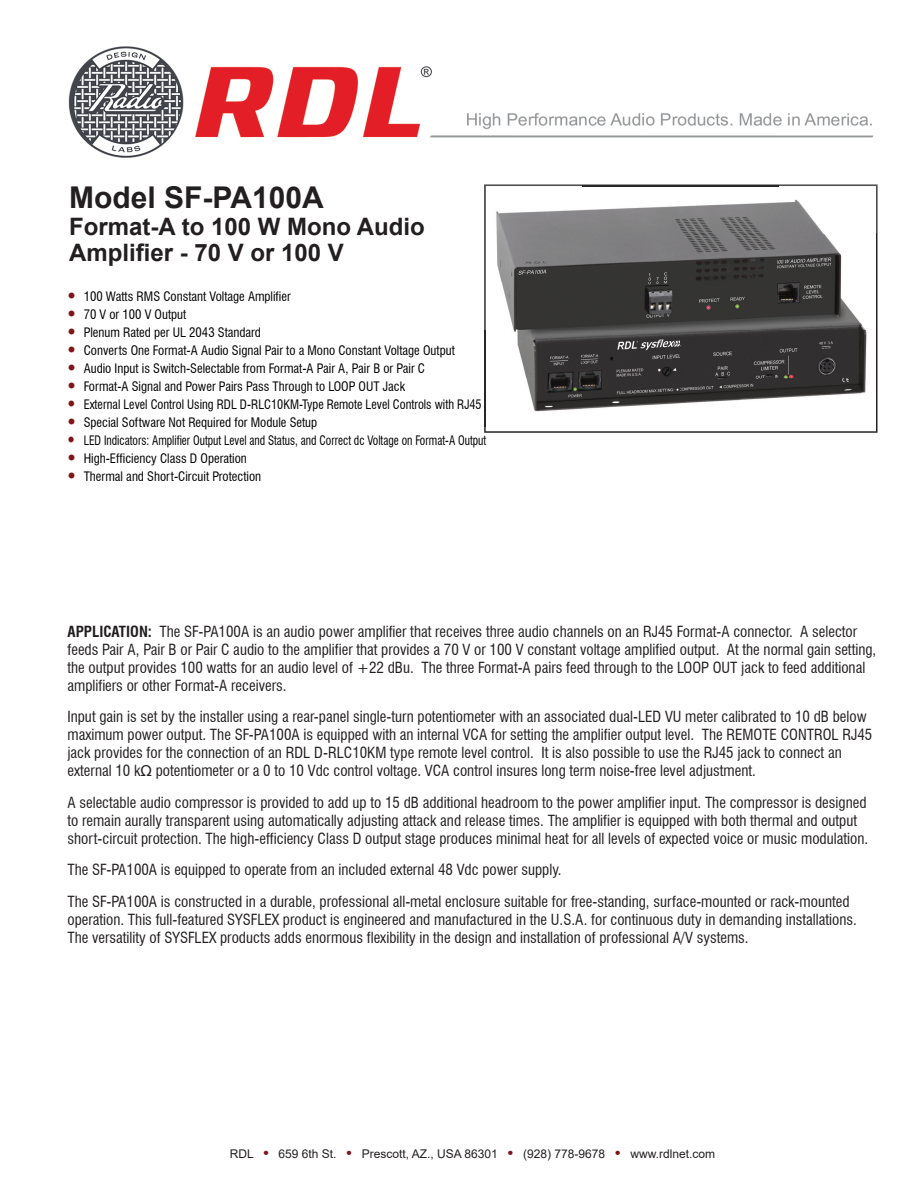
<style>
.page{position:relative;width:918px;height:1188px;background:#fff}
.page>*{position:absolute;margin:0;border:0;box-sizing:border-box;transform-origin:0 0}
.t1{font:700 30px "Arial";color:#231f20}
.t2{font:700 24px/26.5px "Arial";color:#231f20}
.t3{font:condensed 15px/18px "Swiss 721 BT";color:#231f20}
.t4{font:condensed 12.75px/18px "Swiss 721 BT";color:#000}
.t5{font:12px "Arial";color:#231f20}
.s1{font-weight:700}
.s2{font-weight:700;font-size:15px;color:#7f1315}
</style>
<div class="page">
<svg style="left:484px;top:185px;width:394px;height:248px"></svg>
<img style="left:485px;top:185px;width:98px;height:49px">
<img style="left:583px;top:185px;width:196px;height:1px">
<img style="left:779px;top:185px;width:98px;height:49px">
<img style="left:485px;top:233px;width:1px;height:194px">
<img style="left:876px;top:233px;width:1px;height:194px">
<img style="left:68px;top:46px;width:806px;height:112px">
<h1 class="t1" style="left:69px;top:177px;width:256px">Model SF-PA100A</h1>
<h2 class="t2" style="left:69px;top:213px;width:357px">Format-A to 100 W Mono Audio<br>Amplifier - 70 V or 100 V</h2>
<p class="t4" style="left:84px;top:287px;width:404px">100 Watts RMS Constant Voltage Amplifier<br>70 V or 100 V Output<br>Plenum Rated per UL 2043 Standard<br>Converts One Format-A Audio Signal Pair to a Mono Constant Voltage Output<br>Audio Input is Switch-Selectable from Format-A Pair A, Pair B or Pair C<br>Format-A Signal and Power Pairs Pass Through to LOOP OUT Jack<br>External Level Control Using RDL D-RLC10KM-Type Remote Level Controls with RJ45<br>Special Software Not Required for Module Setup<br>LED Indicators: Amplifier Output Level and Status, and Correct dc Voltage on Format-A Output High-Efficiency Class D Operation<br>Thermal and Short-Circuit Protection</p>
<p class="t3" style="left:68px;top:622px;width:810px"><span class="s1">APPLICATION:</span> The SF-PA100A is an audio power amplifier that receives three audio channels on an RJ45 Format-A connector. A selector feeds Pair A, Pair B or Pair C audio to the amplifier that provides a 70 V or 100 V constant voltage amplified output. At the normal gain setting, the output provides 100 watts for an audio level of +22 dBu. The three Format-A pairs feed through to the LOOP OUT jack to feed additional amplifiers or other Format-A receivers.</p>
<p class="t3" style="left:68px;top:708px;width:806px">Input gain is set by the installer using a rear-panel single-turn potentiometer with an associated dual-LED VU meter calibrated to 10 dB below maximum power output. The SF-PA100A is equipped with an internal VCA for setting the amplifier output level. The REMOTE CONTROL RJ45 jack provides for the connection of an RDL D-RLC10KM type remote level control. It is also possible to use the RJ45 jack to connect an external 10 kΩ potentiometer or a 0 to 10 Vdc control voltage. VCA control insures long term noise-free level adjustment.</p>
<p class="t3" style="left:68px;top:793px;width:802px">A selectable audio compressor is provided to add up to 15 dB additional headroom to the power amplifier input. The compressor is designed to remain aurally transparent using automatically adjusting attack and release times. The amplifier is equipped with both thermal and output short-circuit protection. The high-efficiency Class D output stage produces minimal heat for all levels of expected voice or music modulation.</p>
<p class="t3" style="left:68px;top:854px;width:784px;line-height:31.5px">The SF-PA100A is equipped to operate from an included external 48 Vdc power supply.<br>The SF-PA100A is constructed in a durable, professional all-metal enclosure suitable for free-standing, surface-mounted or rack-mounted</p>
<p class="t3" style="left:68px;top:910px;width:791px">operation. This full-featured SYSFLEX product is engineered and manufactured in the U.S.A. for continuous duty in demanding installations.<br>The versatility of SYSFLEX products adds enormous flexibility in the design and installation of professional A/V systems.</p>
<p class="t5" style="left:230px;top:1146px;width:487px">RDL <span class="s2">•</span> 659 6th St. <span class="s2">•</span> Prescott, AZ., USA 86301 <span class="s2">•</span> (928) 778-9678 <span class="s2">•</span> www.rdlnet.com</p>
</div>
